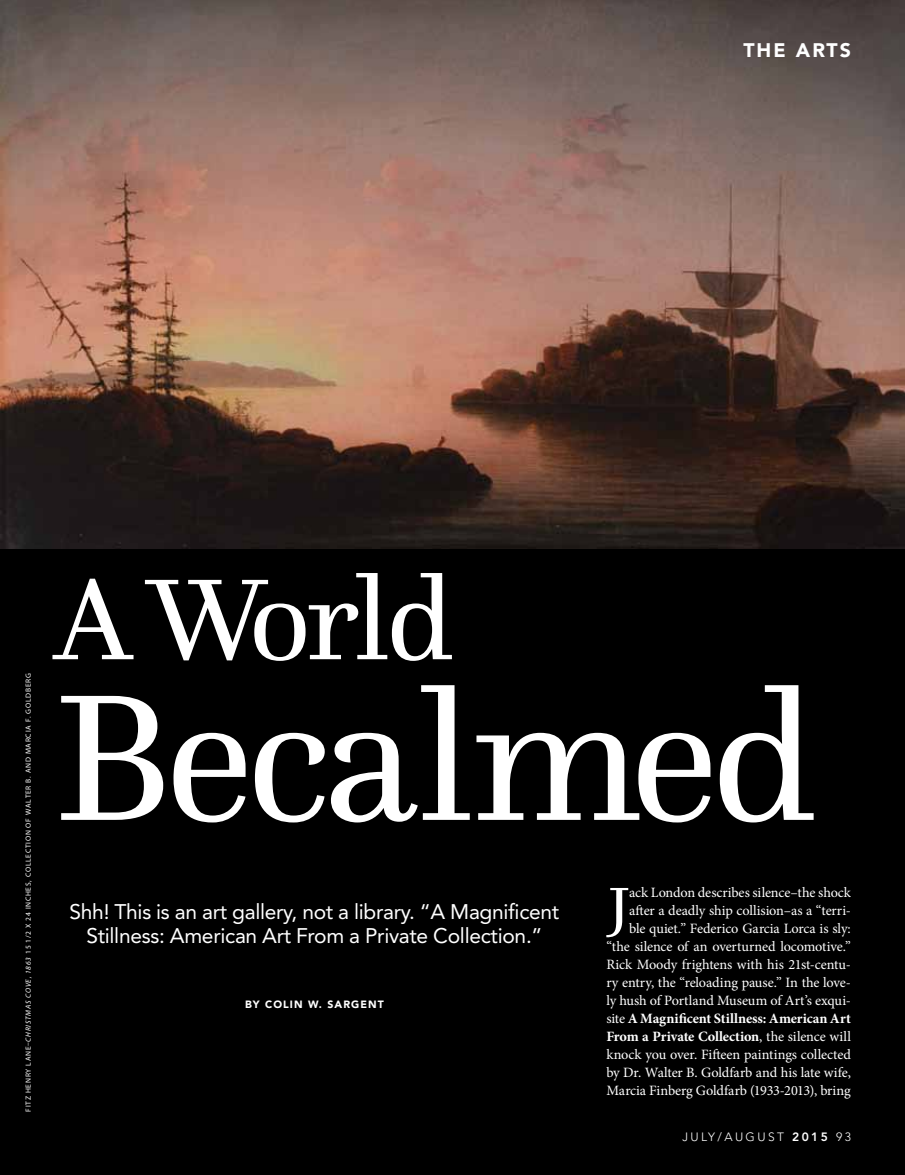
<style>
.page{position:relative;width:905px;height:1175px;background:#fff}
.page>*{position:absolute;margin:0;border:0;box-sizing:border-box;transform-origin:0 0}
.t1{font:187.5px "Questa";letter-spacing:-.04em;color:#fff}
.t2{font:120px "Questa";letter-spacing:-.035em;color:#fff}
.t3{font:60.9px "Questa";color:#fff}
.t4{font:21px/24px "Avenir";letter-spacing:-.015em;color:#fff;text-align:center}
.t5{font:900 19.5px "Avenir";letter-spacing:.1em;color:#fff}
.t6{font:14.25px/18px "Minion Pro";letter-spacing:-.01em;color:#fff;text-align:right}
.t7{font:300 12px "Avenir";letter-spacing:.2em;color:#fff}
.t8{font:900 10.5px "Avenir";letter-spacing:.1em;color:#fff}
.t9{font:7.5px "Myriad Pro";letter-spacing:.095em;color:#fff}
.s1{font-style:italic}
.s2{font-weight:700}
.s3{font-weight:800}
</style>
<div class="page">
<div style="left:0;top:482px;width:904px;height:692px;background:#000"></div>
<img style="left:0;top:0;width:904px;height:548px">
<h3 class="t5" style="left:743px;top:39px;width:109px">THE ARTS</h3>
<p class="t9" style="left:24px;top:1111px;width:439px;rotate:-90deg">Fitz Henry Lane–<span class="s1">Christmas Cove, 1863</span> 15 1/2 X 24 inches, collection of Walter B. and Marcia F. Goldberg</p>
<h2 class="t2" style="left:54px;top:544px;width:401px">A World</h2>
<h1 class="t1" style="left:54px;top:640px;width:763px">Becalmed</h1>
<h3 class="t4" style="left:70px;top:900px;width:491px">Shh! This is an art gallery, not a library. “A Magnificent<br>Stillness: American Art From a Private Collection.”</h3>
<p class="t8" style="left:245px;top:997px;width:140px">BY COLIN W. SARGENT</p>
<p class="t6" style="left:606px;top:884px;width:246px">ack London describes silence–the shock after a deadly ship collision–as a “terri-<br>ble quiet.” Federico Garcia Lorca is sly: “the silence of an overturned locomotive.” Rick Moody frightens with his 21st-centu&shy;ry entry, the “reloading pause.” In the love&shy;ly hush of Portland Museum of Art’s exqui&shy;site <span class="s2">A Magnificent Stillness: American Art From a Private Collection</span>, the silence will knock you over. Fifteen paintings collected by Dr. Walter B. Goldfarb and his late wife, Marcia Finberg Goldfarb (1933-2013), bring</p>
<h3 class="t3" style="left:608px;top:870px;width:23px">J</h3>
<p class="t7" style="left:682px;top:1129px;width:170px">JULY/AUGUST <span class="s3">2015</span> 93</p>
</div>
